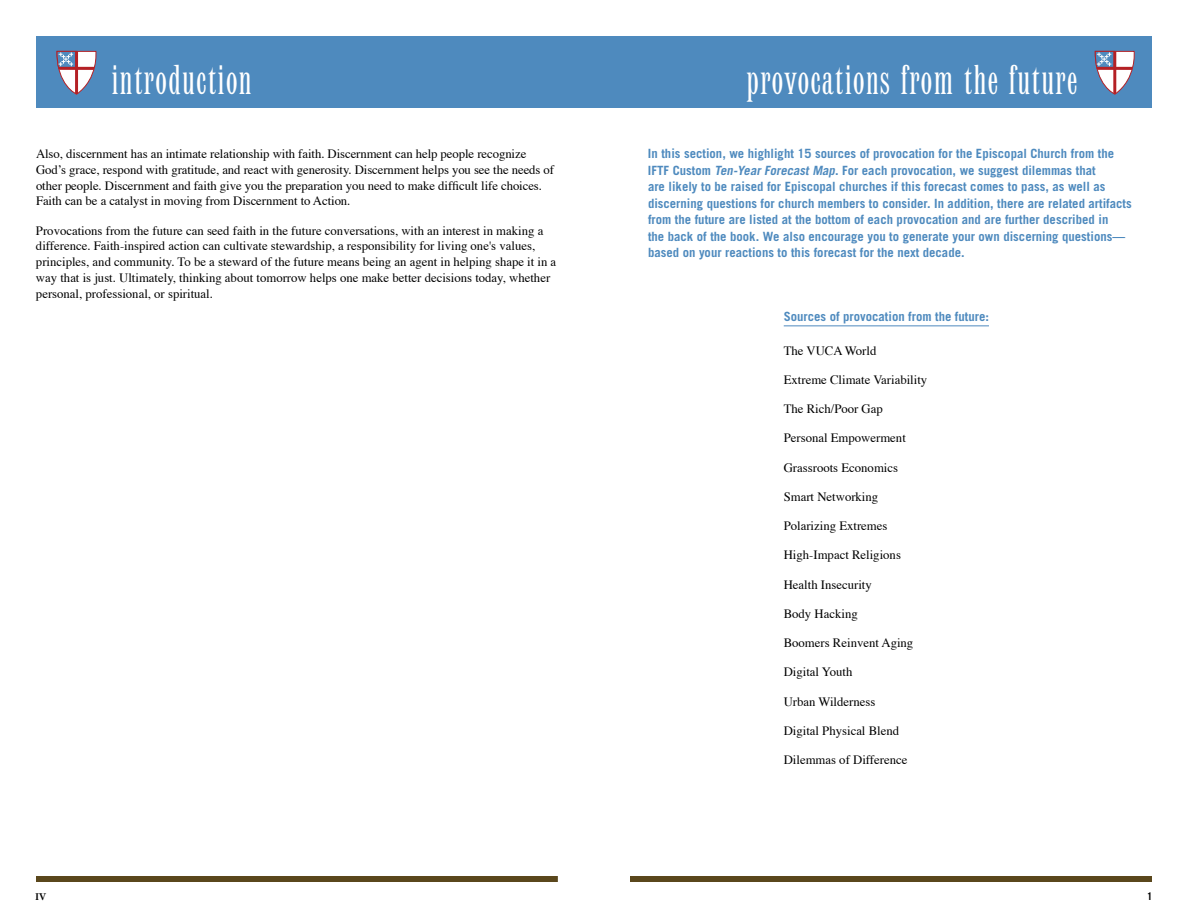
<style>
.page{position:relative;width:1188px;height:918px;background:#fff}
.page>*{position:absolute;margin:0;border:0;box-sizing:border-box;transform-origin:0 0}
.t1{font:condensed 42px "Latin MT Std";letter-spacing:.025em;color:#fff}
.t2{font:12.75px/15.8px "Times";letter-spacing:-.005em;color:#000}
.t3{font:700 12.75px/16.5px "Trade Gothic";color:#4e8abe}
.t4{font:700 10.5px "Garamond";color:#000}
.t5{font:700 10.5px "Trade Gothic";color:#000}
.s1{font-style:italic}
</style>
<div class="page">
<div style="left:36px;top:36px;width:558px;height:72px;background:#4e8abe"></div>
<svg style="left:56px;top:51px;width:41px;height:44px"></svg>
<div style="left:594px;top:36px;width:558px;height:72px;background:#4e8abe"></div>
<div style="left:630px;top:876px;width:522px;height:6px;background:#5a471c"></div>
<svg style="left:1095px;top:51px;width:40px;height:44px"></svg>
<div style="left:36px;top:876px;width:522px;height:6px;background:#5a471c"></div>
<hr style="left:784px;top:325px;width:205px;height:1px;background:#4e8abe">
<h1 class="t1" style="left:111px;top:57px;width:142px">introduction</h1>
<h1 class="t1" style="left:746px;top:57px;width:333px">provocations from the future</h1>
<p class="t2" style="left:36px;top:145px;width:520px">Also, discernment has an intimate relationship with faith. Discernment can help people recognize God’s grace, respond with gratitude, and react with generosity. Discernment helps you see the needs of other people. Discernment and faith give you the preparation you need to make difficult life choices.<br>Faith can be a catalyst in moving from Discernment to Action.</p>
<p class="t2" style="left:36px;top:221px;width:522px">Provocations from the future can seed faith in the future conversations, with an interest in making a difference. Faith-inspired action can cultivate stewardship, a responsibility for living one's values, principles, and community. To be a steward of the future means being an agent in helping shape it in a way that is just. Ultimately, thinking about tomorrow helps one make better decisions today, whether personal, professional, or spiritual.</p>
<p class="t3" style="left:648px;top:145px;width:485px">In this section, we highlight 15 sources of provocation for the Episcopal Church from the IFTF Custom <span class="s1">Ten-Year Forecast Map</span>. For each provocation, we suggest dilemmas that<br>are likely to be raised for Episcopal churches if this forecast comes to pass, as well as discerning questions for church members to consider. In addition, there are related artifacts from the future are listed at the bottom of each provocation and are further described in<br>the back of the book. We also encourage you to generate your own discerning questions— based on your reactions to this forecast for the next decade.</p>
<p class="t3" style="left:784px;top:308px;width:207px">Sources of provocation from the future:</p>
<p class="t2" style="left:784px;top:341px;width:94px">The VUCA World</p>
<p class="t2" style="left:784px;top:371px;width:145px">Extreme Climate Variability</p>
<p class="t2" style="left:784px;top:400px;width:101px">The Rich/Poor Gap</p>
<p class="t2" style="left:784px;top:429px;width:124px">Personal Empowerment</p>
<p class="t2" style="left:784px;top:458px;width:116px">Grassroots Economics</p>
<p class="t2" style="left:784px;top:488px;width:96px">Smart Networking</p>
<p class="t2" style="left:784px;top:517px;width:105px">Polarizing Extremes</p>
<p class="t2" style="left:784px;top:546px;width:119px">High-Impact Religions</p>
<p class="t2" style="left:784px;top:575px;width:90px">Health Insecurity</p>
<p class="t2" style="left:784px;top:605px;width:76px">Body Hacking</p>
<p class="t2" style="left:784px;top:634px;width:131px">Boomers Reinvent Aging</p>
<p class="t2" style="left:784px;top:663px;width:70px">Digital Youth</p>
<p class="t2" style="left:784px;top:692px;width:93px">Urban Wilderness</p>
<p class="t2" style="left:784px;top:722px;width:117px">Digital Physical Blend</p>
<p class="t2" style="left:784px;top:751px;width:125px">Dilemmas of Difference</p>
<p class="t4" style="left:35px;top:890px;width:13px">IV</p>
<p class="t5" style="left:1147px;top:890px;width:7px">1</p>
</div>
